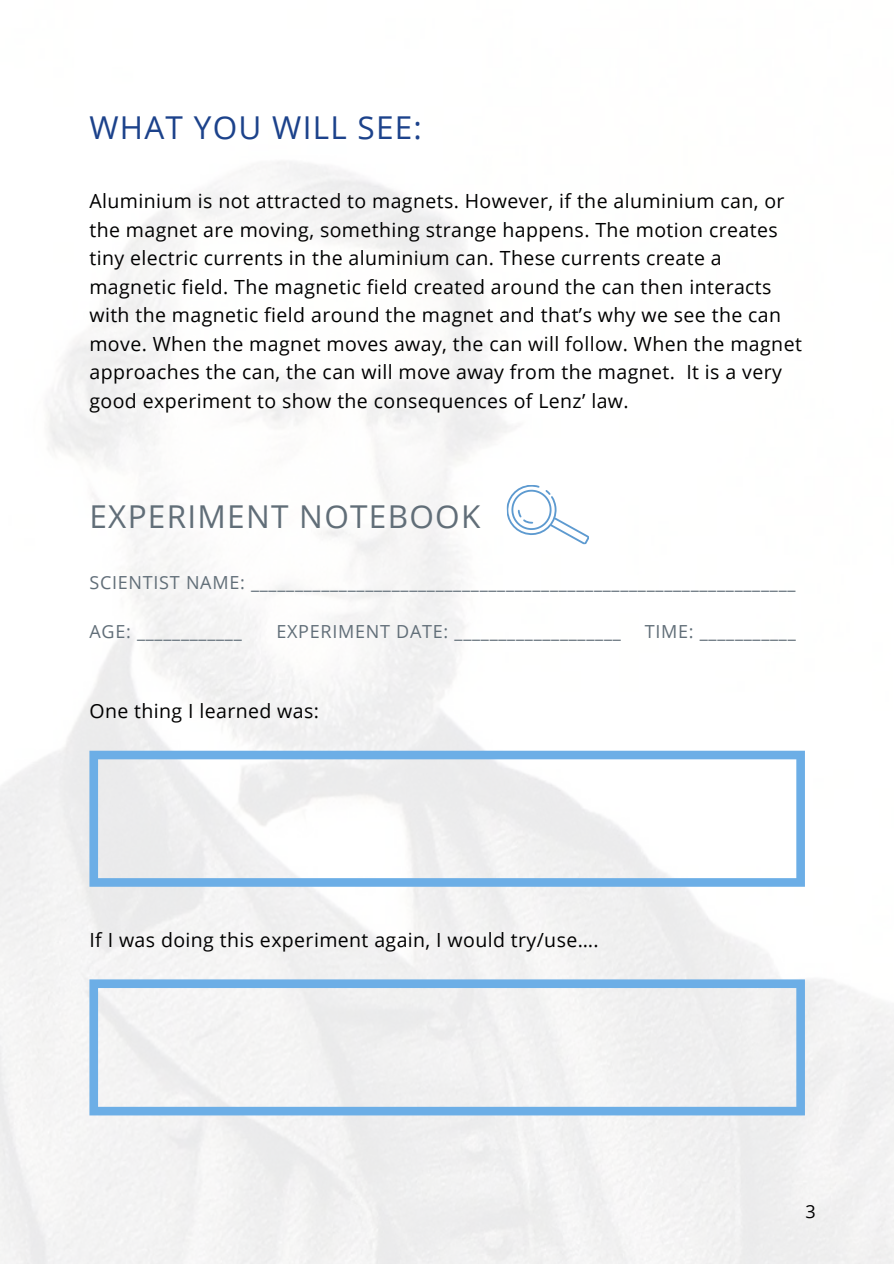
<style>
.page{position:relative;width:894px;height:1264px;background:#fff}
.page>*{position:absolute;margin:0;border:0;box-sizing:border-box;transform-origin:0 0}
.t1{font:31.5px "Open Sans";letter-spacing:.04em;color:#616e78}
.t2{font:31.5px "Open Sans";letter-spacing:.04em;color:#1c428b}
.t3{font:19.5px/28.5px "Open Sans";letter-spacing:.02em;color:#000}
.t4{font:18px "Open Sans";letter-spacing:.04em;color:#616e78}
.t5{font:18px "Open Sans";color:#000}
</style>
<div class="page">
<svg style="left:506px;top:485px;width:83px;height:60px"></svg>
<svg style="left:89px;top:750px;width:715px;height:136px;fill:#efeff0"></svg>
<svg style="left:89px;top:979px;width:715px;height:136px;fill:#f1f0f1"></svg>
<h1 class="t2" style="left:89px;top:105px;width:334px">WHAT YOU WILL SEE:</h1>
<p class="t3" style="left:89px;top:186px;width:713px">Aluminium is not attracted to magnets. However, if the aluminium can, or the magnet are moving, something strange happens. The motion creates tiny electric currents in the aluminium can. These currents create a magnetic field. The magnetic field created around the can then interacts with the magnetic field around the magnet and that’s why we see the can move. When the magnet moves away, the can will follow. When the magnet approaches the can, the can will move away from the magnet. It is a very good experiment to show the consequences of Lenz’ law.</p>
<h1 class="t1" style="left:89px;top:494px;width:392px">EXPERIMENT NOTEBOOK</h1>
<p class="t4" style="left:89px;top:569px;width:707px">SCIENTIST NAME: ______________________________________________________________</p>
<p class="t4" style="left:89px;top:619px;width:154px">AGE: ____________</p>
<p class="t4" style="left:276px;top:619px;width:346px">EXPERIMENT DATE: ___________________</p>
<p class="t4" style="left:644px;top:619px;width:152px">TIME: ___________</p>
<p class="t3" style="left:89px;top:696px;width:231px">One thing I learned was:</p>
<p class="t3" style="left:89px;top:924px;width:510px">If I was doing this experiment again, I would try/use….</p>
<p class="t5" style="left:805px;top:1198px;width:12px">3</p>
</div>
